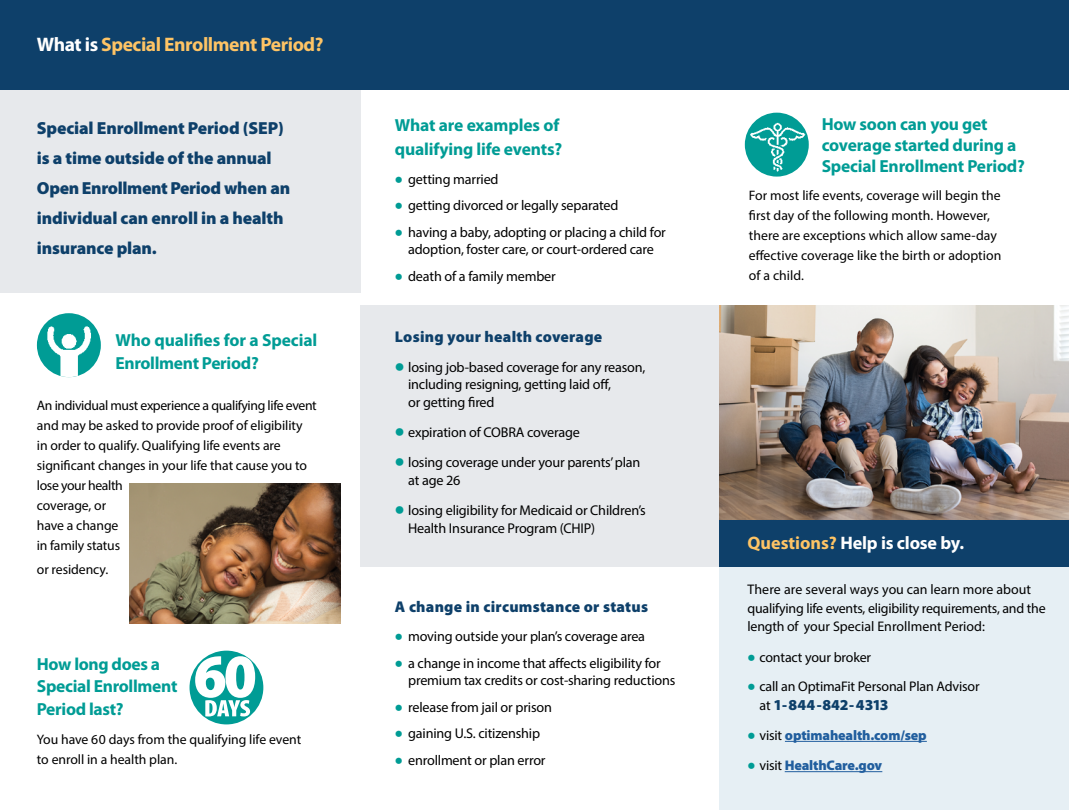
<style>
.page{position:relative;width:1069px;height:810px;background:#fff}
.page>*{position:absolute;margin:0;border:0;box-sizing:border-box;transform-origin:0 0}
.t1{font:700 19.62px "Myriad Pro";letter-spacing:-.025em;color:#fec465}
.t2{font:700 18.12px "Myriad Pro";letter-spacing:-.01em;color:#fff}
.t3{font:700 17.5px/22.5px "Myriad Pro";letter-spacing:-.01em;color:#009c95}
.t4{font:900 17.5px/30px "Myriad Pro";letter-spacing:-.01em;color:#0e406a}
.t5{font:900 15.62px "Myriad Pro";letter-spacing:.015em;color:#0e406a}
.t6{font:900 15.25px "Myriad Pro";letter-spacing:-.005em;color:#0e406a}
.t7{font:14.12px/17.9px "Myriad Pro";letter-spacing:-.015em;color:#000}
.t8{font:14px "Myriad Pro";letter-spacing:-.01em;color:#000}
.t9{font:900 14px "Myriad Pro";letter-spacing:-.01em;color:#215e9e}
.t10{font:13.88px/18.8px "Myriad Pro";letter-spacing:-.01em;color:#000}
.t11{font:13.75px/20px "Myriad Pro";letter-spacing:-.005em;color:#000}
.s1{color:#fff}
.s2{font-weight:700;font-size:23.75px;color:#009c95}
.s3{font-weight:900;font-size:26.88px;color:#009c95}
.s4{color:#fec465}
.s5{font-weight:400;font-size:14px;color:#000}
.s6{font-weight:400;color:#000}
</style>
<div class="page">
<div style="left:719px;top:567px;width:350px;height:243px;background:#e6eff4"></div>
<div style="left:0;top:74px;width:360px;height:219px;background:#e7e9ec"></div>
<div style="left:360px;top:306px;width:360px;height:261px;background:#e7e9ec"></div>
<div style="left:0;top:0;width:1069px;height:90px;background:#0e406a"></div>
<div style="left:189px;top:651px;width:74px;height:73px;background:#009c95;border-radius:50%"></div>
<svg style="left:195px;top:656px;width:60px;height:60px"></svg>
<div style="left:719px;top:519px;width:350px;height:48px;background:#0e406a"></div>
<hr style="left:785px;top:741px;width:142px;height:1px;background:#215e9e">
<hr style="left:785px;top:771px;width:97px;height:1px;background:#215e9e">
<img style="left:745px;top:113px;width:64px;height:64px;border-radius:32px">
<img style="left:719px;top:306px;width:350px;height:213px">
<div style="left:37px;top:313px;width:64px;height:64px;background:#009c95;border-radius:50%"></div>
<img style="left:43px;top:323px;width:58px;height:54px">
<img style="left:129px;top:484px;width:211px;height:140px">
<h1 class="t1" style="left:37px;top:31px;width:288px"><span class="s1">What is</span> Special Enrollment Period?</h1>
<p class="t4" style="left:37px;top:113px;width:255px">Special Enrollment Period (SEP) is a time outside of the annual<br>Open Enrollment Period when an individual can enroll in a health insurance plan.</p>
<p class="t3" style="left:115px;top:329px;width:204px">Who qualifies for a Special<br>Enrollment Period?</p>
<p class="t11" style="left:37px;top:395px;width:281px">An individual must experience a qualifying life event and may be asked to provide proof of eligibility in order to qualify. Qualifying life events are significant changes in your life that cause you to lose your health<br>coverage, or<br>have a change<br>in family status</p>
<p class="t11" style="left:37px;top:559px;width:73px">or residency.</p>
<p class="t3" style="left:37px;top:652px;width:142px">How long does a<br>Special Enrollment<br>Period last?</p>
<p class="t11" style="left:37px;top:729px;width:266px">You have 60 days from the qualifying life event to enroll in a health plan.</p>
<p class="t3" style="left:395px;top:113px;width:169px;line-height:23.8px">What are examples of qualifying life events?</p>
<p class="t7" style="left:395px;top:170px;width:105px"><span class="s2">•</span> getting married</p>
<p class="t7" style="left:395px;top:196px;width:225px"><span class="s2">•</span> getting divorced or legally separated</p>
<p class="t7" style="left:395px;top:223px;width:272px;line-height:17.5px;text-align:center"><span class="s2">•</span> having a baby, adopting or placing a child for adoption, foster care, or court-ordered care</p>
<p class="t7" style="left:395px;top:267px;width:162px"><span class="s2">•</span> death of a family member</p>
<p class="t5" style="left:395px;top:327px;width:209px">Losing your health coverage</p>
<p class="t7" style="left:408px;top:358px;width:239px;text-indent:-13px"><span class="s3">•</span> losing job-based coverage for any reason, including resigning, getting laid off,<br>or getting fired</p>
<p class="t7" style="left:395px;top:423px;width:187px"><span class="s3">•</span> expiration of COBRA coverage</p>
<p class="t7" style="left:408px;top:453px;width:234px;text-indent:-13px"><span class="s3">•</span> losing coverage under your parents’ plan at age 26</p>
<p class="t7" style="left:408px;top:501px;width:239px;text-indent:-13px"><span class="s3">•</span> losing eligibility for Medicaid or Children’s<br>Health Insurance Program (CHIP)</p>
<p class="t5" style="left:395px;top:598px;width:255px">A change in circumstance or status</p>
<p class="t7" style="left:395px;top:627px;width:252px"><span class="s2">•</span> moving outside your plan’s coverage area</p>
<p class="t7" style="left:408px;top:654px;width:269px;line-height:17.5px;text-indent:-13px"><span class="s2">•</span> a change in income that affects eligibility for premium tax credits or cost-sharing reductions</p>
<p class="t7" style="left:395px;top:698px;width:159px"><span class="s2">•</span> release from jail or prison</p>
<p class="t7" style="left:395px;top:724px;width:147px"><span class="s2">•</span> gaining U.S. citizenship</p>
<p class="t7" style="left:395px;top:751px;width:152px"><span class="s2">•</span> enrollment or plan error</p>
<p class="t3" style="left:821px;top:112px;width:205px;line-height:21.2px">How soon can you get coverage started during a<br>Special Enrollment Period?</p>
<p class="t11" style="left:749px;top:185px;width:254px">For most life events, coverage will begin the first day of the following month. However, there are exceptions which allow same-day effective coverage like the birth or adoption of a child.</p>
<p class="t2" style="left:747px;top:531px;width:218px"><span class="s4">Questions?</span> Help is close by.</p>
<p class="t10" style="left:747px;top:580px;width:300px">There are several ways you can learn more about qualifying life events, eligibility requirements, and the length of your Special Enrollment Period:</p>
<p class="t8" style="left:747px;top:649px;width:125px"><span class="s2">•</span> contact your broker</p>
<p class="t8" style="left:747px;top:678px;width:234px"><span class="s2">•</span> call an OptimaFit Personal Plan Advisor</p>
<p class="t6" style="left:759px;top:696px;width:130px"><span class="s5">at</span> 1-844-842-4313</p>
<p class="t9" style="left:747px;top:727px;width:181px"><span class="s2">•</span> <span class="s6">visit</span> optimahealth.com/sep</p>
<p class="t9" style="left:747px;top:758px;width:136px"><span class="s2">•</span> <span class="s6">visit</span> HealthCare.gov</p>
</div>
